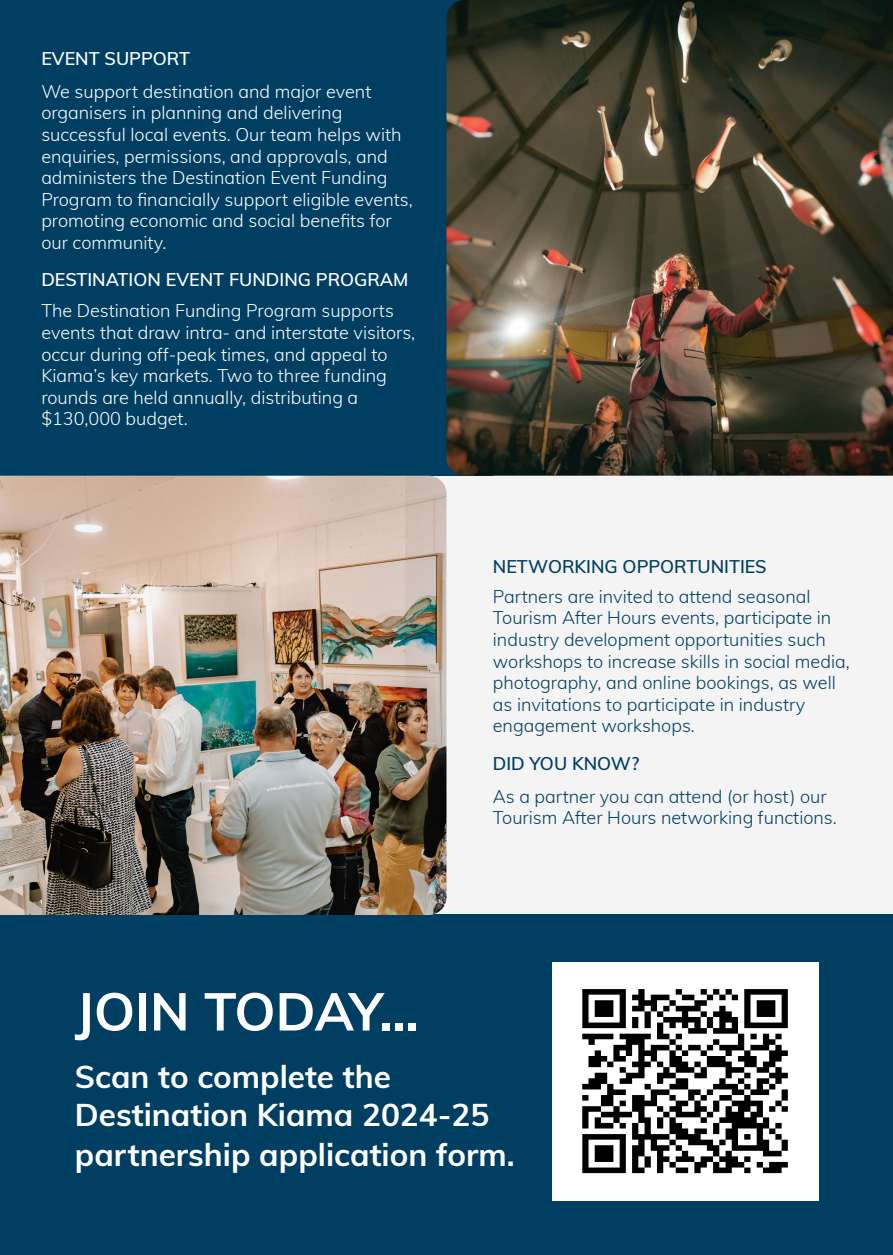
<style>
.page{position:relative;width:893px;height:1255px;background:#fff}
.page>*{position:absolute;margin:0;border:0;box-sizing:border-box;transform-origin:0 0}
.t1{font:700 52.5px "Muli";color:#fff}
.t2{font:700 31.5px/37.8px "Muli";color:#fff}
.t3{font:300 18px/21.6px "Muli";color:#fff}
.t4{font:300 18px/21.6px "Muli";color:#003f61}
.t5{font:600 18px "Muli";color:#fff}
.t6{font:600 18px "Muli";color:#003f61}
</style>
<div class="page">
<div style="left:0;top:914px;width:893px;height:340px;background:#003f61"></div>
<div style="left:0;top:0;width:493px;height:475px;background:#003f61"></div>
<img style="left:446px;top:0;width:447px;height:475px">
<img style="left:552px;top:962px;width:266px;height:238px">
<img style="left:0;top:475px;width:405px;height:440px">
<svg style="left:405px;top:475px;width:488px;height:440px;fill:#f4f4f4"></svg>
<p class="t5" style="left:41px;top:46px;width:150px">EVENT SUPPORT</p>
<p class="t3" style="left:41px;top:80px;width:373px">We support destination and major event organisers in planning and delivering successful local events. Our team helps with enquiries, permissions, and approvals, and administers the Destination Event Funding Program to financially support eligible events, promoting economic and social benefits for our community.</p>
<p class="t5" style="left:41px;top:266px;width:369px">DESTINATION EVENT FUNDING PROGRAM</p>
<p class="t3" style="left:41px;top:299px;width:375px">The Destination Funding Program supports events that draw intra- and interstate visitors, occur during off-peak times, and appeal to Kiama’s key markets. Two to three funding rounds are held annually, distributing a $130,000 budget.</p>
<p class="t6" style="left:493px;top:553px;width:275px">NETWORKING OPPORTUNITIES</p>
<p class="t4" style="left:493px;top:584px;width:358px">Partners are invited to attend seasonal Tourism After Hours events, participate in industry development opportunities such workshops to increase skills in social media, photography, and online bookings, as well as invitations to participate in industry engagement workshops.</p>
<p class="t6" style="left:493px;top:750px;width:148px">DID YOU KNOW?</p>
<p class="t4" style="left:493px;top:784px;width:345px">As a partner you can attend (or host) our<br>Tourism After Hours networking functions.</p>
<p class="t1" style="left:75px;top:973px;width:345px">JOIN TODAY...</p>
<p class="t2" style="left:75px;top:1056px;width:416px">Scan to complete the<br>Destination Kiama 2024-25</p>
<p class="t2" style="left:75px;top:1133px;width:441px">partnership application form.</p>
</div>
